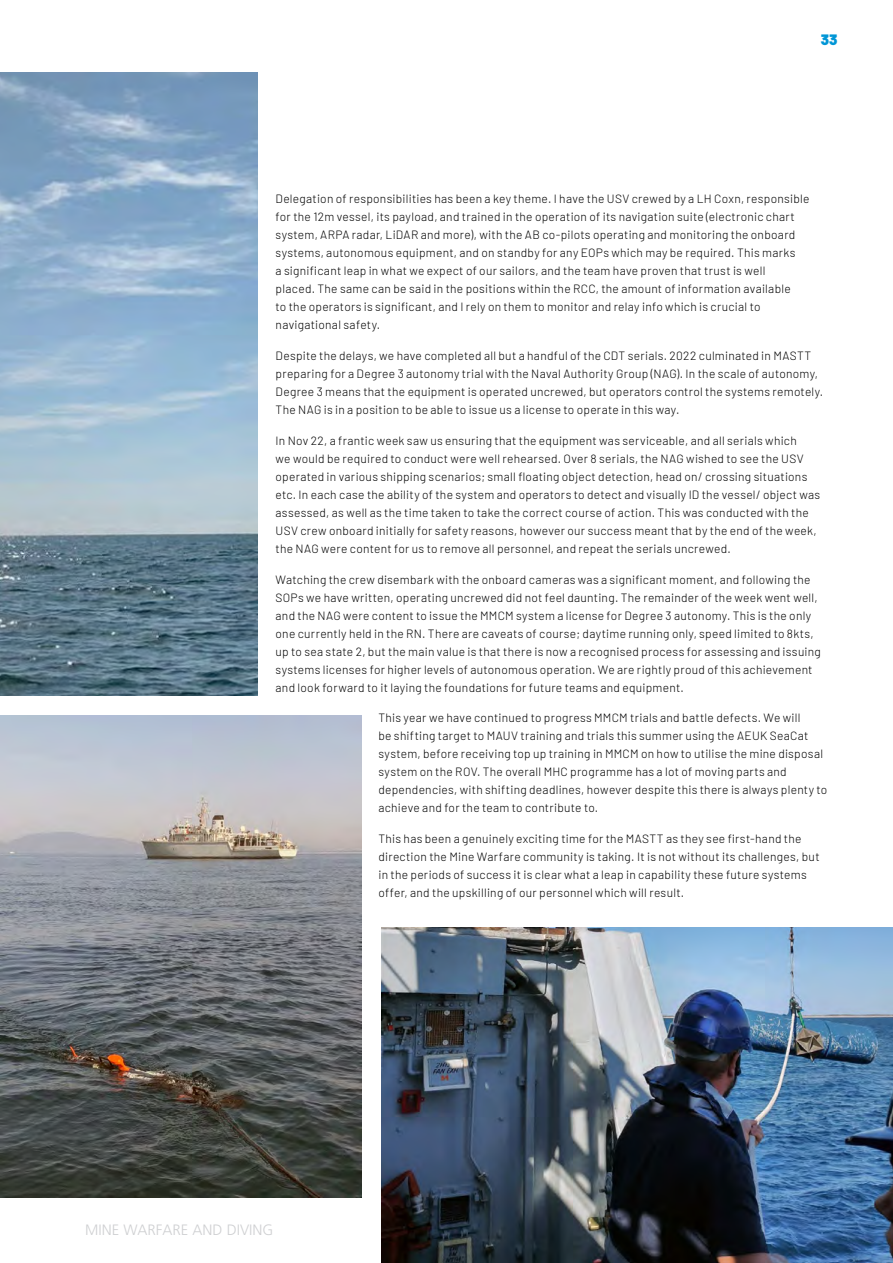
<style>
.page{position:relative;width:893px;height:1263px;background:#fff}
.page>*{position:absolute;margin:0;border:0;box-sizing:border-box;transform-origin:0 0}
.t1{font:300 15px "Frutiger";color:#cfd0d2}
.t2{font:900 15px "Barlow";color:#0096d6}
.t3{font:300 12px/18px "Barlow";letter-spacing:.025em;color:#000}
</style>
<div class="page">
<img style="left:0;top:72px;width:258px;height:623px">
<img style="left:381px;top:927px;width:512px;height:336px">
<img style="left:0;top:716px;width:361px;height:481px">
<p class="t2" style="left:821px;top:28px;width:18px">33</p>
<p class="t3" style="left:276px;top:189px;width:535px">Delegation of responsibilities has been a key theme. I have the USV crewed by a LH Coxn, responsible for the 12m vessel, its payload, and trained in the operation of its navigation suite (electronic chart system, ARPA radar, LiDAR and more), with the AB co-pilots operating and monitoring the onboard systems, autonomous equipment, and on standby for any EOPs which may be required. This marks<br>a significant leap in what we expect of our sailors, and the team have proven that trust is well<br>placed. The same can be said in the positions within the RCC, the amount of information available<br>to the operators is significant, and I rely on them to monitor and relay info which is crucial to navigational safety.</p>
<p class="t3" style="left:276px;top:346px;width:549px">Despite the delays, we have completed all but a handful of the CDT serials. 2022 culminated in MASTT preparing for a Degree 3 autonomy trial with the Naval Authority Group (NAG). In the scale of autonomy, Degree 3 means that the equipment is operated uncrewed, but operators control the systems remotely.<br>The NAG is in a position to be able to issue us a license to operate in this way.</p>
<p class="t3" style="left:276px;top:431px;width:546px">In Nov 22, a frantic week saw us ensuring that the equipment was serviceable, and all serials which<br>we would be required to conduct were well rehearsed. Over 8 serials, the NAG wished to see the USV operated in various shipping scenarios; small floating object detection, head on/ crossing situations etc. In each case the ability of the system and operators to detect and visually ID the vessel/ object was assessed, as well as the time taken to take the correct course of action. This was conducted with the USV crew onboard initially for safety reasons, however our success meant that by the end of the week, the NAG were content for us to remove all personnel, and repeat the serials uncrewed.</p>
<p class="t3" style="left:276px;top:569px;width:547px">Watching the crew disembark with the onboard cameras was a significant moment, and following the SOPs we have written, operating uncrewed did not feel daunting. The remainder of the week went well, and the NAG were content to issue the MMCM system a license for Degree 3 autonomy. This is the only one currently held in the RN. There are caveats of course; daytime running only, speed limited to 8kts, up to sea state 2, but the main value is that there is now a recognised process for assessing and issuing systems licenses for higher levels of autonomous operation. We are rightly proud of this achievement and look forward to it laying the foundations for future teams and equipment.</p>
<p class="t3" style="left:378px;top:708px;width:450px">This year we have continued to progress MMCM trials and battle defects. We will<br>be shifting target to MAUV training and trials this summer using the AEUK SeaCat system, before receiving top up training in MMCM on how to utilise the mine disposal system on the ROV. The overall MHC programme has a lot of moving parts and dependencies, with shifting deadlines, however despite this there is always plenty to achieve and for the team to contribute to.</p>
<p class="t3" style="left:378px;top:829px;width:443px">This has been a genuinely exciting time for the MASTT as they see first-hand the direction the Mine Warfare community is taking. It is not without its challenges, but in the periods of success it is clear what a leap in capability these future systems offer, and the upskilling of our personnel which will result.</p>
<p class="t1" style="left:85px;top:1221px;width:190px">MINE WARFARE AND DIVING</p>
</div>
